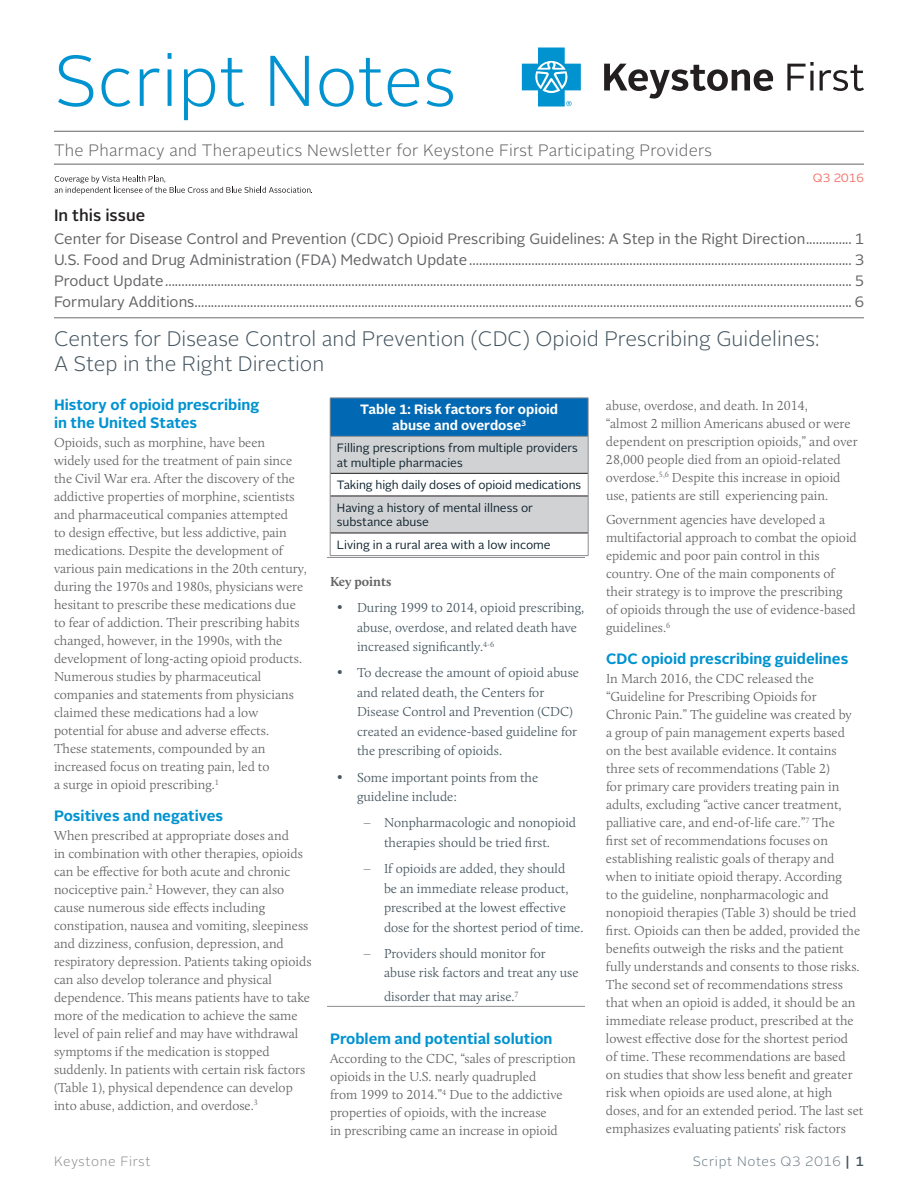
<style>
.page{position:relative;width:918px;height:1188px;background:#fff}
.page>*{position:absolute;margin:0;border:0;box-sizing:border-box;transform-origin:0 0}
.t1{font:300 71.55px "Alright Sans";color:#0093d0}
.t2{font:300 21px/25.2px "Alright Sans";color:#45555f}
.t3{font:300 16.5px "Alright Sans";letter-spacing:.015em;color:#636366}
.t4{font:500 16.5px "Alright Sans";color:#231f20}
.issue_contents{font:15px "Alright Sans";color:#636366}
.Topic_Header{font:700 15px/18px "Alright Sans";color:#0093d0}
.Body_Copy{font:300 13.5px/18px "Calluna";color:#636366}
.t5{font:300 13.5px/19.5px "Calluna";color:#45555f}
.chart_header{font:700 13.5px/16.2px "Alright Sans";color:#fff;text-align:center}
.t6{font:300 13.5px "Alright Sans";letter-spacing:.05em;color:#6c7c86}
.t7{font:300 13.5px "Alright Sans";letter-spacing:.045em;color:#8b8d90}
.Body_Copy-2{font:700 13.5px "Calluna";color:#636366}
.chart_copy{font:12px/14.4px "Alright Sans";color:#112530}
.t8{font:12px "Alright Sans";letter-spacing:.015em;color:#f2766d}
.s1{font-family:"Helvetica Neue LT Std";font-weight:100;font-stretch:condensed}
.s2{font-weight:500;color:#45555f}
</style>
<div class="page">
<hr style="left:54px;top:317px;width:810px;height:1px;background:#6c6d70">
<div style="left:330px;top:398px;width:258px;height:38px;background:#0168b3"></div>
<hr style="left:330px;top:398px;width:258px;height:1px;background:#8b8d90">
<hr style="left:330px;top:398px;width:1px;height:38px;background:#8b8d90">
<hr style="left:588px;top:398px;width:1px;height:38px;background:#8b8d90">
<svg style="left:330px;top:436px;width:259px;height:119px"></svg>
<hr style="left:330px;top:555px;width:258px;height:1px;background:#8b8d90">
<hr style="left:54px;top:164px;width:810px;height:1px;background:#636366">
<hr style="left:54px;top:131px;width:810px;height:1px;background:#636366">
<hr style="left:327px;top:557px;width:258px;height:1px;background:#8b8d90">
<hr style="left:327px;top:1006px;width:258px;height:1px;background:#8b8d90">
<svg style="left:604px;top:64px;width:169px;height:35px"></svg>
<svg style="left:787px;top:62px;width:27px;height:29px"></svg>
<svg style="left:820px;top:65px;width:44px;height:26px"></svg>
<svg style="left:522px;top:48px;width:59px;height:59px"></svg>
<svg style="left:55px;top:176px;width:257px;height:18px"></svg>
<p class="t1" style="left:54px;top:33px;width:404px">Script Notes</p>
<p class="t3" style="left:54px;top:139px;width:659px">The Pharmacy and Therapeutics Newsletter for Keystone First Participating Providers</p>
<p class="t4" style="left:54px;top:203px;width:93px">In this issue</p>
<p class="t8" style="left:813px;top:169px;width:53px">Q3 2016</p>
<p class="issue_contents" style="left:54px;top:228px;width:811px">Center for Disease Control and Prevention (CDC) Opioid Prescribing Guidelines: A Step in the Right Direction.............. 1</p>
<p class="issue_contents" style="left:54px;top:249px;width:811px">U.S. Food and Drug Administration (FDA) Medwatch Update..................................................................................................................... 3</p>
<p class="issue_contents" style="left:54px;top:270px;width:811px">Product Update.................................................................................................................................................................................................................. 5</p>
<p class="issue_contents" style="left:54px;top:291px;width:811px">Formulary Additions......................................................................................................................................................................................................... 6</p>
<p class="t2" style="left:54px;top:327px;width:767px">Centers for Disease Control and Prevention (CDC) Opioid Prescribing Guidelines:<br>A Step in the Right Direction</p>
<p class="Topic_Header" style="left:54px;top:396px;width:207px">History of opioid prescribing in the United States</p>
<p class="Body_Copy" style="left:54px;top:433px;width:254px">Opioids, such as morphine, have been<br>widely used for the treatment of pain since the Civil War era. After the discovery of the addictive properties of morphine, scientists and pharmaceutical companies attempted<br>to design effective, but less addictive, pain medications. Despite the development of various pain medications in the 20th century, during the 1970s and 1980s, physicians were hesitant to prescribe these medications due to fear of addiction. Their prescribing habits changed, however, in the 1990s, with the development of long-acting opioid products.<br>Numerous studies by pharmaceutical companies and statements from physicians claimed these medications had a low potential for abuse and adverse effects.<br>These statements, compounded by an increased focus on treating pain, led to<br>a surge in opioid prescribing.<sup>1</sup></p>
<p class="Topic_Header" style="left:54px;top:806px;width:171px">Positives and negatives</p>
<p class="Body_Copy" style="left:54px;top:826px;width:259px">When prescribed at appropriate doses and<br>in combination with other therapies, opioids can be effective for both acute and chronic nociceptive pain.<sup>2</sup> However, they can also cause numerous side effects including constipation, nausea and vomiting, sleepiness and dizziness, confusion, depression, and respiratory depression. Patients taking opioids can also develop tolerance and physical dependence. This means patients have to take more of the medication to achieve the same level of pain relief and may have withdrawal symptoms if the medication is stopped suddenly. In patients with certain risk factors (Table 1), physical dependence can develop into abuse, addiction, and overdose.<sup>3</sup></p>
<p class="Body_Copy" style="left:606px;top:396px;width:253px">abuse, overdose, and death. In 2014,<br>“almost 2 million Americans abused or were dependent on prescription opioids,” and over 28,000 people died from an opioid-related overdose.<sup>5,6</sup> Despite this increase in opioid use, patients are still experiencing pain.</p>
<p class="Body_Copy" style="left:606px;top:511px;width:252px">Government agencies have developed a multifactorial approach to combat the opioid epidemic and poor pain control in this country. One of the main components of their strategy is to improve the prescribing of opioids through the use of evidence-based guidelines.<sup>6</sup></p>
<p class="Topic_Header" style="left:606px;top:650px;width:244px">CDC opioid prescribing guidelines</p>
<p class="Body_Copy" style="left:606px;top:670px;width:259px">In March 2016, the CDC released the “Guideline for Prescribing Opioids for Chronic Pain.” The guideline was created by<br>a group of pain management experts based<br>on the best available evidence. It contains three sets of recommendations (Table 2)<br>for primary care providers treating pain in adults, excluding “active cancer treatment, palliative care, and end-of-life care.”<sup>7</sup> The<br>first set of recommendations focuses on establishing realistic goals of therapy and when to initiate opioid therapy. According<br>to the guideline, nonpharmacologic and nonopioid therapies (Table 3) should be tried first. Opioids can then be added, provided the benefits outweigh the risks and the patient fully understands and consents to those risks.<br>The second set of recommendations stress that when an opioid is added, it should be an immediate release product, prescribed at the lowest effective dose for the shortest period<br>of time. These recommendations are based on studies that show less benefit and greater risk when opioids are used alone, at high doses, and for an extended period. The last set emphasizes evaluating patients’ risk factors</p>
<p class="chart_header" style="left:360px;top:401px;width:200px">Table 1: Risk factors for opioid abuse and overdose<sup>3</sup></p>
<p class="chart_copy" style="left:337px;top:441px;width:242px">Filling prescriptions from multiple providers at multiple pharmacies</p>
<p class="chart_copy" style="left:337px;top:478px;width:246px">Taking high daily doses of opioid medications</p>
<p class="chart_copy" style="left:337px;top:501px;width:198px">Having a history of mental illness or substance abuse</p>
<p class="chart_copy" style="left:337px;top:538px;width:215px">Living in a rural area with a low income</p>
<p class="Body_Copy-2" style="left:330px;top:573px;width:63px">Key points</p>
<p class="t5" style="left:357px;top:598px;width:229px;text-indent:-20px">• During 1999 to 2014, opioid prescribing, abuse, overdose, and related death have increased significantly.<sup>4-6</sup></p>
<p class="t5" style="left:357px;top:663px;width:224px;text-indent:-20px">• To decrease the amount of opioid abuse and related death, the Centers for Disease Control and Prevention (CDC) created an evidence-based guideline for the prescribing of opioids.</p>
<p class="t5" style="left:357px;top:767px;width:183px;text-indent:-20px">• Some important points from the guideline include:</p>
<p class="t5" style="left:364px;top:813px;width:214px;text-align:center"><span class="s1">–</span> Nonpharmacologic and nonopioid therapies should be tried first.</p>
<p class="t5" style="left:384px;top:859px;width:201px;text-indent:-20px"><span class="s1">–</span> If opioids are added, they should<br>be an immediate release product, prescribed at the lowest effective dose for the shortest period of time.</p>
<p class="t5" style="left:384px;top:943px;width:196px;text-indent:-20px"><span class="s1">–</span> Providers should monitor for abuse risk factors and treat any use</p>
<p class="t5" style="left:384px;top:987px;width:136px">disorder that may arise.<sup>7</sup></p>
<p class="Topic_Header" style="left:330px;top:1030px;width:224px">Problem and potential solution</p>
<p class="Body_Copy" style="left:330px;top:1050px;width:247px">According to the CDC, “sales of prescription opioids in the U.S. nearly quadrupled<br>from 1999 to 2014.”<sup>4</sup> Due to the addictive properties of opioids, with the increase<br>in prescribing came an increase in opioid</p>
<p class="t7" style="left:54px;top:1152px;width:98px">Keystone First</p>
<p class="t6" style="left:693px;top:1152px;width:173px">Script Notes Q3 2016 <span class="s2">| 1</span></p>
</div>
